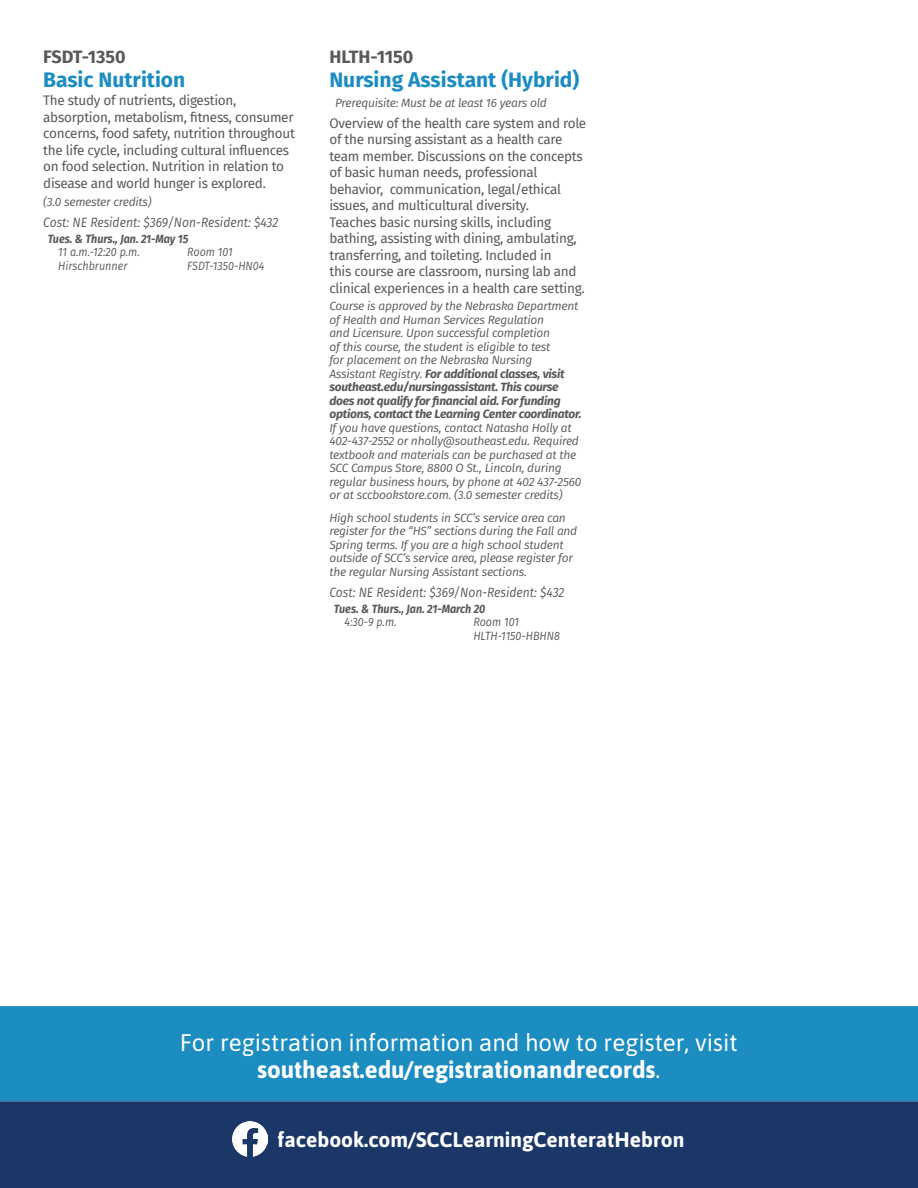
<style>
.page{position:relative;width:918px;height:1188px;background:#fff}
.page>*{position:absolute;margin:0;border:0;box-sizing:border-box;transform-origin:0 0}
.t1{font:24px/27px "Asap";color:#fff;text-align:center}
.Course_Title{font:700 21px "Fira Sans";color:#1c8dc1}
.t2{font:700 21px "Asap";color:#fff}
.Course_Title-2{font:700 18px "Fira Sans";color:#58595b}
.Description{font:13.5px/16.5px "Fira Sans";letter-spacing:-.02em;color:#58595b}
.Tuition{font:italic 13.5px "Fira Sans";color:#58595b;scale:.9 1}
.Details{font:italic 12px/13.5px "Fira Sans";letter-spacing:-.02em;color:#58595b}
.Logistics{font:italic 700 12px/13.5px "Fira Sans";color:#58595b;scale:.9 1}
.Logistics-2{font:italic 12px/13.5px "Fira Sans";color:#58595b;scale:.9 1}
.s1{font-weight:400}
.s2{font-weight:700}
</style>
<div class="page">
<div style="left:0;top:1006px;width:918px;height:95px;background:#1c8dc1"></div>
<div style="left:0;top:1101px;width:918px;height:87px;background:#1a3768"></div>
<img style="left:233px;top:1122px;width:35px;height:34px">
<p class="Course_Title-2" style="left:43px;top:41px;width:84px">FSDT-1350</p>
<p class="Course_Title" style="left:43px;top:62px;width:144px">Basic Nutrition</p>
<p class="Description" style="left:43px;top:92px;width:253px">The study of nutrients, digestion, absorption, metabolism, fitness, consumer concerns, food safety, nutrition throughout the life cycle, including cultural influences on food selection. Nutrition in relation to disease and world hunger is explored.</p>
<p class="Details" style="left:43px;top:195px;width:110px">(3.0 semester credits)</p>
<p class="Tuition" style="left:43px;top:213px;width:263px">Cost: NE Resident: $369/Non-Resident: $432</p>
<p class="Logistics" style="left:58px;top:231px;width:146px;text-indent:-10px">Tues. &amp; Thurs., Jan. 21-May 15<br><span class="s1">11 a.m.-12:20 p.m.</span></p>
<p class="Logistics-2" style="left:187px;top:245px;width:52px">Room 101</p>
<p class="Logistics-2" style="left:58px;top:259px;width:78px">Hirschbrunner</p>
<p class="Logistics-2" style="left:187px;top:259px;width:87px">FSDT-1350-HN04</p>
<p class="Course_Title-2" style="left:329px;top:41px;width:85px">HLTH-1150</p>
<p class="Course_Title" style="left:329px;top:62px;width:251px">Nursing Assistant (Hybrid)</p>
<p class="Details" style="left:335px;top:96px;width:213px">Prerequisite: Must be at least 16 years old</p>
<p class="Description" style="left:329px;top:114px;width:258px">Overview of the health care system and role of the nursing assistant as a health care team member. Discussions on the concepts of basic human needs, professional behavior, communication, legal/ethical issues, and multicultural diversity.<br>Teaches basic nursing skills, including bathing, assisting with dining, ambulating, transferring, and toileting. Included in<br>this course are classroom, nursing lab and clinical experiences in a health care setting.</p>
<p class="Details" style="left:329px;top:299px;width:254px">Course is approved by the Nebraska Department of Health and Human Services Regulation<br>and Licensure. Upon successful completion<br>of this course, the student is eligible to test<br>for placement on the Nebraska Nursing Assistant Registry. <span class="s2">For additional classes, visit southeast.edu/nursingassistant. This course does not qualify for financial aid. For funding options, contact the Learning Center coordinator.<br></span>If you have questions, contact Natasha Holly at 402‑437‑2552 or nholly@southeast.edu. Required textbook and materials can be purchased at the SCC Campus Store, 8800 O St., Lincoln, during regular business hours, by phone at 402 437-2560 or at sccbookstore.com. (3.0 semester credits)</p>
<p class="Details" style="left:329px;top:510px;width:249px">High school students in SCC’s service area can register for the “HS” sections during the Fall and Spring terms. If you are a high school student outside of SCC’s service area, please register for the regular Nursing Assistant sections.</p>
<p class="Tuition" style="left:329px;top:582px;width:263px">Cost: NE Resident: $369/Non-Resident: $432</p>
<p class="Logistics" style="left:344px;top:601px;width:158px;text-indent:-10px">Tues. &amp; Thurs., Jan. 21-March 20<br><span class="s1">4:30-9 p.m.</span></p>
<p class="Logistics-2" style="left:473px;top:615px;width:98px">Room 101<br>HLTH-1150-HBHN8</p>
<p class="t1" style="left:180px;top:1028px;width:559px">For registration information and how to register, visit <span class="s2">southeast.edu/registrationandrecords</span>.</p>
<p class="t2" style="left:278px;top:1125px;width:408px">facebook.com/SCCLearningCenteratHebron</p>
</div>
